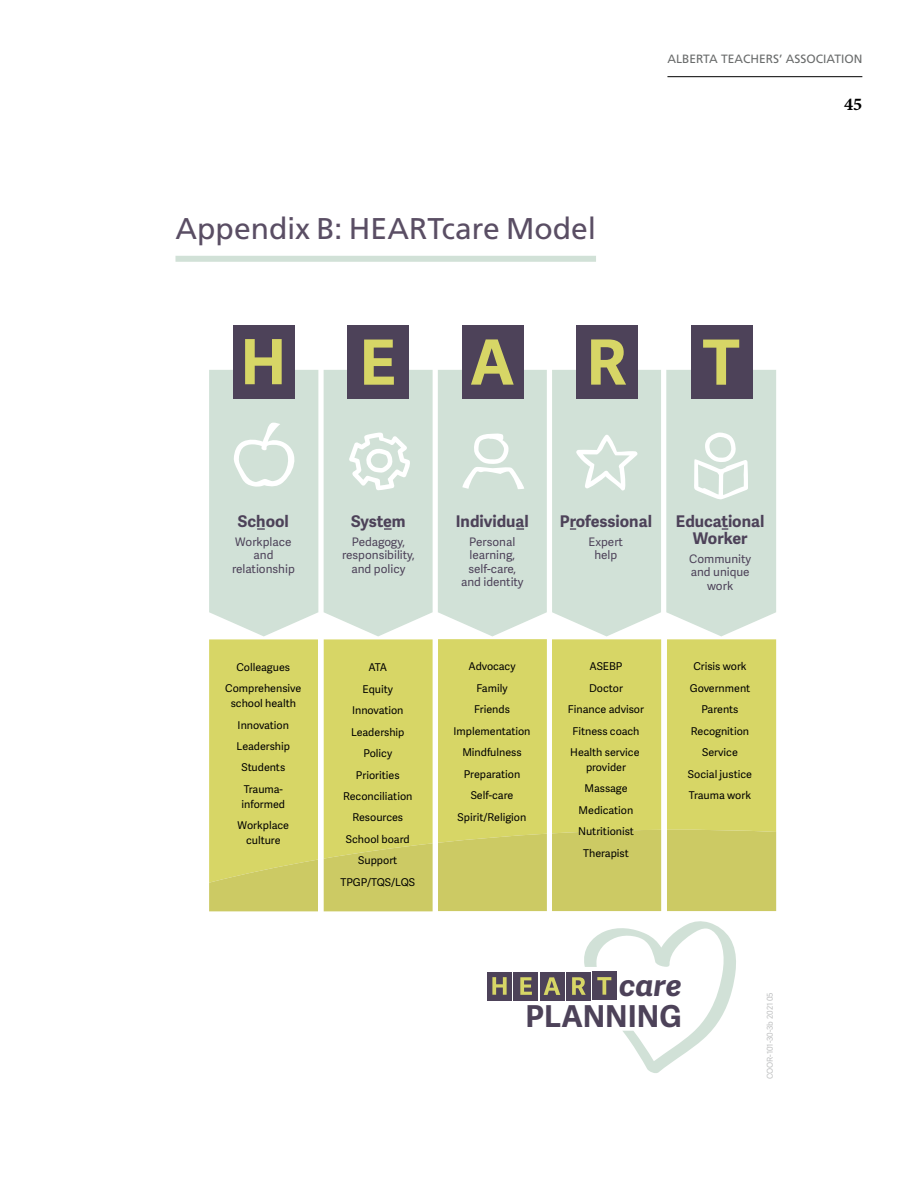
<style>
.page{position:relative;width:918px;height:1188px;background:#fff}
.page>*{position:absolute;margin:0;border:0;box-sizing:border-box;transform-origin:0 0}
.t1{font:700 30.15px "Adelle Sans";color:#4d4259}
.t2{font:italic 700 30.15px "Adelle Sans";color:#4d4259}
.t3{font:30px "Frutiger LT Std";color:#5a4e64}
.t4{font:18px "Minion Pro Bold Capt";color:#000}
.t5{font:700 16.05px/17.4px "Adelle Sans";color:#4d4259;text-align:center}
.t6{font:12px "Frutiger LT Std";color:#6a6c6c}
.t7{font:11.7px/13.4px "Adelle Sans";color:#4d4259;text-align:center}
.t8{font:10.8px/21.5px "Adelle Sans";color:#000;text-align:center}
.t9{font:8.1px "Adelle Sans";color:#bfc0c1}
</style>
<div class="page">
<hr style="left:667px;top:76px;width:195px;height:1px;background:#000">
<div style="left:176px;top:256px;width:420px;height:6px;background:#d1e1d7"></div>
<div style="left:462px;top:326px;width:62px;height:73px;background:#4d4259"></div>
<div style="left:576px;top:326px;width:62px;height:73px;background:#4d4259"></div>
<div style="left:691px;top:326px;width:62px;height:73px;background:#4d4259"></div>
<div style="left:233px;top:326px;width:62px;height:73px;background:#4d4259"></div>
<div style="left:347px;top:326px;width:62px;height:73px;background:#4d4259"></div>
<div style="left:488px;top:972px;width:24px;height:28px;background:#4d4259"></div>
<svg style="left:492px;top:977px;width:15px;height:18px"></svg>
<div style="left:514px;top:972px;width:24px;height:28px;background:#4d4259"></div>
<svg style="left:520px;top:977px;width:12px;height:18px"></svg>
<div style="left:540px;top:972px;width:24px;height:28px;background:#4d4259"></div>
<svg style="left:544px;top:977px;width:16px;height:18px"></svg>
<div style="left:566px;top:972px;width:24px;height:28px;background:#4d4259"></div>
<svg style="left:572px;top:921px;width:164px;height:152px"></svg>
<svg style="left:209px;top:339px;width:109px;height:572px;background:#d0d59c"></svg>
<svg style="left:324px;top:339px;width:452px;height:572px;background:#d0d59f"></svg>
<h2 class="t3" style="left:176px;top:210px;width:422px">Appendix B: HEARTcare Model</h2>
<p class="t6" style="left:667px;top:52px;width:196px">ALBERTA TEACHERS’ ASSOCIATION</p>
<h3 class="t4" style="left:844px;top:92px;width:20px">45</h3>
<h3 class="t5" style="left:238px;top:512px;width:52px">School</h3>
<p class="t7" style="left:232px;top:535px;width:64px">Workplace and relationship</p>
<p class="t8" style="left:225px;top:656px;width:78px">Colleagues<br>Comprehensive</p>
<p class="t8" style="left:231px;top:692px;width:67px">school health<br>Innovation<br>Leadership<br>Students<br>Trauma-</p>
<p class="t8" style="left:238px;top:793px;width:53px">informed<br>Workplace</p>
<p class="t8" style="left:246px;top:829px;width:36px">culture</p>
<h3 class="t5" style="left:351px;top:512px;width:56px">System</h3>
<p class="t7" style="left:342px;top:535px;width:74px">Pedagogy, responsibility, and policy</p>
<h3 class="t5" style="left:456px;top:512px;width:75px">Individual</h3>
<p class="t7" style="left:461px;top:535px;width:64px">Personal learning, self-care, and identity</p>
<h3 class="t5" style="left:560px;top:512px;width:94px">Professional</h3>
<p class="t7" style="left:589px;top:535px;width:36px">Expert help</p>
<h3 class="t5" style="left:676px;top:512px;width:90px">Educational<br>Worker</h3>
<p class="t7" style="left:689px;top:552px;width:63px">Community and unique work</p>
<p class="t8" style="left:340px;top:656px;width:76px">ATA<br>Equity<br>Innovation<br>Leadership<br>Policy<br>Priorities<br>Reconciliation<br>Resources<br>School board<br>Support<br>TPGP/TQS/LQS</p>
<p class="t8" style="left:453px;top:655px;width:79px">Advocacy<br>Family<br>Friends<br>Implementation<br>Mindfulness<br>Preparation<br>Self-care<br>Spirit/Religion</p>
<p class="t8" style="left:568px;top:656px;width:78px">ASEBP<br>Doctor<br>Finance advisor<br>Fitness coach<br>Health service</p>
<p class="t8" style="left:578px;top:756px;width:57px">provider<br>Massage<br>Medication<br>Nutritionist<br>Therapist</p>
<p class="t8" style="left:688px;top:656px;width:66px">Crisis work<br>Government<br>Parents<br>Recognition<br>Service<br>Social justice<br>Trauma work</p>
<h1 class="t2" style="left:619px;top:964px;width:64px">care</h1>
<h1 class="t1" style="left:526px;top:994px;width:158px">PLANNING</h1>
<p class="t9" style="left:764px;top:1079px;width:89px;rotate:-90deg">COOR-101-30-3b 2021 05</p>
</div>
